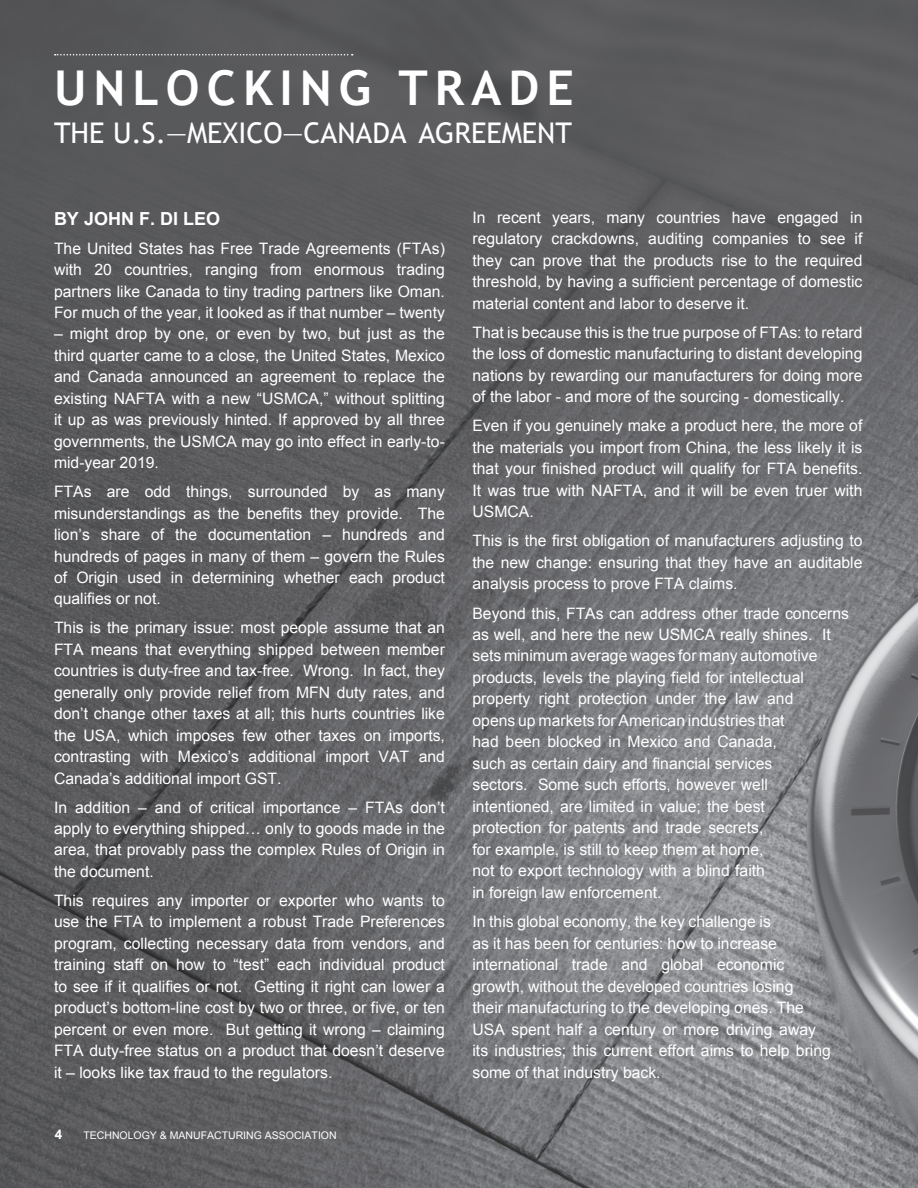
<style>
.page{position:relative;width:918px;height:1188px;background:#fff}
.page>*{position:absolute;margin:0;border:0;box-sizing:border-box;transform-origin:0 0}
.t1{font:700 48px "Trebuchet MS";letter-spacing:.145em;color:#fff}
.t2{font:28.5px "Trebuchet MS";color:#fff}
.t3{font:700 18px "Arial";color:#fff}
.t4{font:15.75px/21.5px "Arial";color:#fff;text-align:justify}
.t5{font:700 13.5px "Arial";color:#fff}
.t6{font:10.5px "Arial";color:#fff}
</style>
<div class="page">
<img style="left:0;top:0;width:918px;height:1188px">
<svg style="left:55px;top:54px;width:298px;height:2px"></svg>
<h1 class="t1" style="left:54px;top:58px;width:521px">UNLOCKING TRADE</h1>
<h2 class="t2" style="left:54px;top:116px;width:519px">THE U.S.—MEXICO—CANADA AGREEMENT</h2>
<p class="t3" style="left:54px;top:206px;width:168px">BY JOHN F. DI LEO</p>
<p class="t4" style="left:54px;top:238px;width:392px">The United States has Free Trade Agreements (FTAs) with 20 countries, ranging from enormous trading partners like Canada to tiny trading partners like Oman.<br>For much of the year, it looked as if that number – twenty</p>
<p class="t4" style="left:54px;top:323px;width:392px">– might drop by one, or even by two, but just as the third quarter came to a close, the United States, Mexico and Canada announced an agreement to replace the existing NAFTA with a new “USMCA,” without splitting it up as was previously hinted. If approved by all three governments, the USMCA may go into effect in early-to&shy;mid-year 2019.</p>
<p class="t4" style="left:54px;top:481px;width:392px">FTAs are odd things, surrounded by as many misunderstandings as the benefits they provide. The lion’s share of the documentation – hundreds and hundreds of pages in many of them – govern the Rules of Origin used in determining whether each product qualifies or not.</p>
<p class="t4" style="left:54px;top:617px;width:392px">This is the primary issue: most people assume that an FTA means that everything shipped between member countries is duty-free and tax-free. Wrong. In fact, they generally only provide relief from MFN duty rates, and don’t change other taxes at all; this hurts countries like the USA, which imposes few other taxes on imports, contrasting with Mexico’s additional import VAT and Canada’s additional import GST.</p>
<p class="t4" style="left:54px;top:797px;width:392px">In addition – and of critical importance – FTAs don’t apply to everything shipped… only to goods made in the area, that provably pass the complex Rules of Origin in the document.</p>
<p class="t4" style="left:54px;top:890px;width:392px">This requires any importer or exporter who wants to use the FTA to implement a robust Trade Preferences program, collecting necessary data from vendors, and training staff on how to “test” each individual product to see if it qualifies or not. Getting it right can lower a product’s bottom-line cost by two or three, or five, or ten percent or even more. But getting it wrong – claiming FTA duty-free status on a product that doesn’t deserve it – looks like tax fraud to the regulators.</p>
<p class="t5" style="left:55px;top:1125px;width:9px">4</p>
<p class="t6" style="left:83px;top:1128px;width:255px">TECHNOLOGY &amp; MANUFACTURING ASSOCIATION</p>
<p class="t4" style="left:472px;top:207px;width:392px">In recent years, many countries have engaged in regulatory crackdowns, auditing companies to see if they can prove that the products rise to the required threshold, by having a sufficient percentage of domestic material content and labor to deserve it.</p>
<p class="t4" style="left:472px;top:322px;width:392px">That is because this is the true purpose of FTAs: to retard the loss of domestic manufacturing to distant developing nations by rewarding our manufacturers for doing more of the labor - and more of the sourcing - domestically.</p>
<p class="t4" style="left:472px;top:415px;width:391px">Even if you genuinely make a product here, the more of the materials you import from China, the less likely it is that your finished product will qualify for FTA benefits.<br>It was true with NAFTA, and it will be even truer with USMCA.</p>
<p class="t4" style="left:472px;top:530px;width:392px">This is the first obligation of manufacturers adjusting to the new change: ensuring that they have an auditable analysis process to prove FTA claims.</p>
<p class="t4" style="left:472px;top:602px;width:378px;text-align:left">Beyond this, FTAs can address other trade concerns as well, and here the new USMCA really shines. It sets minimum average wages for many automotive products, levels the playing field for intellectual property right protection under the law and<br>opens up markets for American industries that<br>had been blocked in Mexico and Canada,<br>such as certain dairy and financial services<br>sectors. Some such efforts, however well intentioned, are limited in value; the best<br>protection for patents and trade secrets,<br>for example, is still to keep them at home,<br>not to export technology with a blind faith<br>in foreign law enforcement.</p>
<p class="t4" style="left:472px;top:911px;width:360px;text-align:left">In this global economy, the key challenge is<br>as it has been for centuries: how to increase international trade and global economic growth, without the developed countries losing<br>their manufacturing to the developing ones. The USA spent half a century or more driving away its industries; this current effort aims to help bring some of that industry back.</p>
</div>
